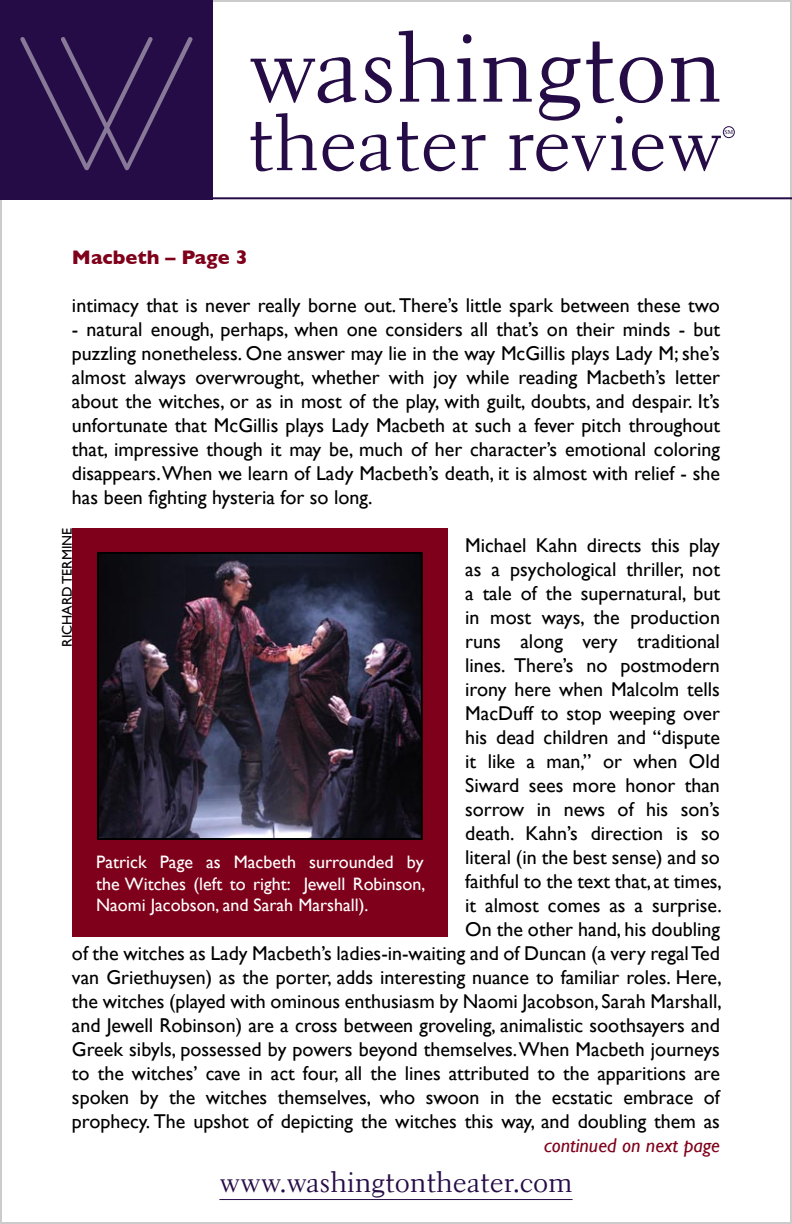
<style>
.page{position:relative;width:792px;height:1224px;background:#fff}
.page>*{position:absolute;margin:0;border:0;box-sizing:border-box;transform-origin:0 0}
.t1{font:197.8px "Bern Fashion";color:#887999}
.t2{font:95px "Cg Elante";color:#260c46}
.t3{font:76.2px "Cg Elante";color:#260c46}
.t4{font:28px "Cg Elante";color:#260c46}
.t5{font:20px/24px "Gill Sans";color:#000;text-align:justify}
.t6{font:italic 20px "Gill Sans";color:#7f001a}
.t7{font:700 20px "Gill Sans";color:#7f001a}
.t8{font:18px/21.6px "Gill Sans";color:#fff;text-align:justify}
.t9{font:14px "Gill Sans";color:#000}
.t10{font:6px "Times";color:#260c46}
</style>
<div class="page">
<div style="left:0;top:0;width:213px;height:199px;background:#260c46"></div>
<hr style="left:0;top:197px;width:792px;height:2px;background:#260c46">
<div style="left:723px;top:126px;width:12px;height:12px;border:1px solid #260c46;border-radius:50%"></div>
<hr style="left:219px;top:1199px;width:354px;height:1px;background:#260c46">
<div style="left:72px;top:528px;width:375px;height:408px;background:#7f001a"></div>
<img style="left:100px;top:555px;width:320px;height:282px">
<div style="left:97px;top:552px;width:326px;height:288px;border:2px solid #000"></div>
<p class="t1" style="left:19px;top:-45px;width:175px">W</p>
<p class="t2" style="left:247px;top:28px;width:477px">washington</p>
<p class="t3" style="left:247px;top:111px;width:477px">theater review</p>
<p class="t10" style="left:724px;top:128px;width:10px">SM</p>
<p class="t7" style="left:72px;top:246px;width:177px">Macbeth – Page 3</p>
<p class="t5" style="left:72px;top:293px;width:649px">intimacy that is never really borne out. There’s little spark between these two</p>
<p class="t5" style="left:72px;top:317px;width:650px">- natural enough, perhaps, when one considers all that’s on their minds - but puzzling nonetheless. One answer may lie in the way McGillis plays Lady M; she’s almost always overwrought, whether with joy while reading Macbeth’s letter about the witches, or as in most of the play, with guilt, doubts, and despair. It’s unfortunate that McGillis plays Lady Macbeth at such a fever pitch throughout that, impressive though it may be, much of her character’s emotional coloring disappears. When we learn of Lady Macbeth’s death, it is almost with relief - she has been fighting hysteria for so long.</p>
<p class="t5" style="left:72px;top:533px;width:652px;text-align:right">Michael Kahn directs this play<br>as a psychological thriller, not<br>a tale of the supernatural, but<br>in most ways, the production<br>runs along very traditional<br>lines. There’s no postmodern<br>irony here when Malcolm tells<br>MacDuff to stop weeping over<br>his dead children and “dispute<br>it like a man,” or when Old<br>Siward sees more honor than<br>sorrow in news of his son’s<br>death. Kahn’s direction is so<br>literal (in the best sense) and so<br>faithful to the text that, at times,<br>it almost comes as a surprise.<br>On the other hand, his doubling<br>of the witches as Lady Macbeth’s ladies-in-waiting and of Duncan (a very regal Ted van Griethuysen) as the porter, adds interesting nuance to familiar roles. Here, the witches (played with ominous enthusiasm by Naomi Jacobson, Sarah Marshall, and Jewell Robinson) are a cross between groveling, animalistic soothsayers and Greek sibyls, possessed by powers beyond themselves. When Macbeth journeys to the witches’ cave in act four, all the lines attributed to the apparitions are spoken by the witches themselves, who swoon in the ecstatic embrace of prophecy. The upshot of depicting the witches this way, and doubling them as</p>
<p class="t4" style="left:219px;top:1170px;width:355px">www.washingtontheater.com</p>
<p class="t9" style="left:59px;top:647px;width:120px;rotate:-90deg">RICHARD TERMINE</p>
<p class="t8" style="left:96px;top:851px;width:331px">Patrick Page as Macbeth surrounded by the Witches (left to right: Jewell Robinson, Naomi Jacobson, and Sarah Marshall).</p>
<p class="t6" style="left:544px;top:1134px;width:177px">continued on next page</p>
</div>
